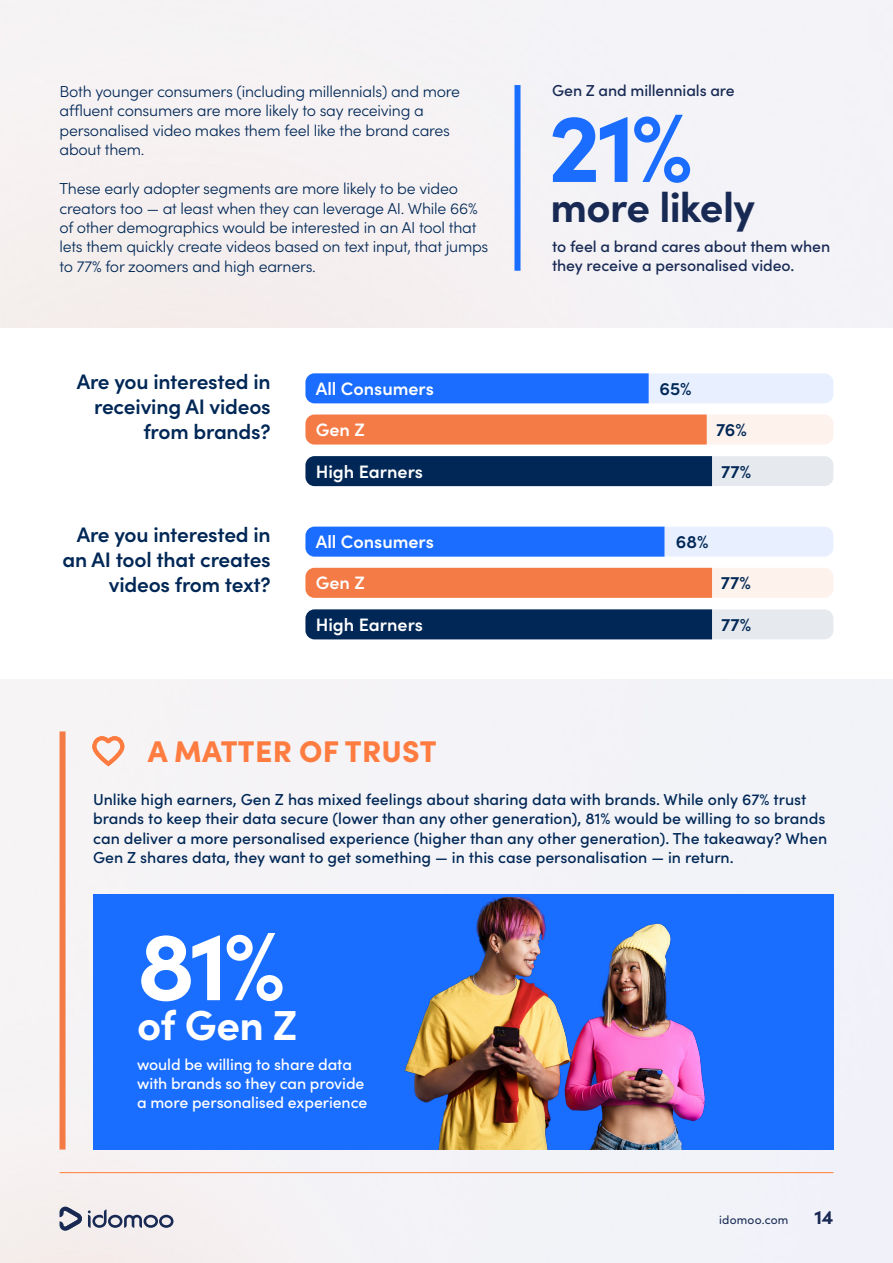
<style>
.page{position:relative;width:893px;height:1263px;background:#fff}
.page>*{position:absolute;margin:0;border:0;box-sizing:border-box;transform-origin:0 0}
.t1{font:700 97.5px "Sofia Pro";color:#fff}
.t2{font:700 97.5px "Sofia Pro";color:#1a6dff}
.t3{font:700 42px "Sofia Pro";letter-spacing:-.015em;color:#182a54}
.t4{font:700 42px "Sofia Pro";color:#fff}
.t5{font:900 30px "Sofia Pro";letter-spacing:.01em;color:#ff7c41}
.t6{font:600 21px/25.2px "Sofia Pro";letter-spacing:-.01em;color:#002756;text-align:right}
.t7{font:700 19.5px "Sofia Pro";color:#172953}
.t8{font:600 18px "Sofia Pro";color:#fff}
.t9{font:600 18px "Sofia Pro";color:#002756}
.t10{font:300 15.9px/19.5px "Sofia Pro";letter-spacing:-.015em;color:#002756}
.t11{font:500 15.9px/19px "Sofia Pro";color:#002756}
.t12{font:500 15.9px/19px "Sofia Pro";letter-spacing:-.01em;color:#182a54}
.t13{font:500 15.9px/19px "Sofia Pro";letter-spacing:-.005em;color:#fff}
.t14{font:12px "Sofia Pro";letter-spacing:.015em;color:#172953}
</style>
<div class="page">
<div style="left:0;top:680px;width:893px;height:583px;background:#f4f3f7"></div>
<svg style="left:92px;top:736px;width:32px;height:30px"></svg>
<div style="left:60px;top:731px;width:6px;height:418px;background:#f47b46"></div>
<div style="left:93px;top:894px;width:740px;height:255px;background:#196dff"></div>
<img style="left:344px;top:897px;width:443px;height:253px">
<div style="left:514px;top:85px;width:6px;height:186px;background:#196dff"></div>
<div style="left:305px;top:373px;width:528px;height:30px;background:#e8f0ff;border-radius:9px"></div>
<div style="left:305px;top:373px;width:344px;height:30px;background:#1a6dff"></div>
<div style="left:305px;top:414px;width:528px;height:30px;background:#fdf2ec;border-radius:9px"></div>
<div style="left:305px;top:414px;width:402px;height:30px;background:#f47b46"></div>
<div style="left:305px;top:456px;width:528px;height:30px;background:#e6e9ee;border-radius:9px"></div>
<div style="left:305px;top:456px;width:407px;height:30px;background:#002756"></div>
<div style="left:305px;top:527px;width:528px;height:30px;background:#e8f0ff;border-radius:9px"></div>
<div style="left:305px;top:527px;width:359px;height:30px;background:#1a6dff"></div>
<div style="left:305px;top:568px;width:528px;height:30px;background:#fdf2ec;border-radius:9px"></div>
<div style="left:305px;top:568px;width:407px;height:30px;background:#f47b46"></div>
<div style="left:305px;top:609px;width:528px;height:30px;background:#e6e9ee;border-radius:9px"></div>
<div style="left:305px;top:609px;width:407px;height:30px;background:#002756"></div>
<svg style="left:60px;top:1206px;width:22px;height:25px"></svg>
<svg style="left:88px;top:1209px;width:86px;height:19px"></svg>
<hr style="left:60px;top:1172px;width:773px;height:1px;background:#ff8136">
<p class="t10" style="left:60px;top:80px;width:402px">Both younger consumers (including millennials) and more affluent consumers are more likely to say receiving a personalised video makes them feel like the brand cares about them.</p>
<p class="t10" style="left:60px;top:178px;width:430px">These early adopter segments are more likely to be video creators too — at least when they can leverage AI. While 66% of other demographics would be interested in an AI tool that lets them quickly create videos based on text input, that jumps to 77% for zoomers and high earners.</p>
<p class="t12" style="left:552px;top:80px;width:184px">Gen Z and millennials are</p>
<h1 class="t2" style="left:548px;top:73px;width:146px">21%</h1>
<h2 class="t3" style="left:551px;top:175px;width:206px">more likely</h2>
<p class="t12" style="left:552px;top:236px;width:280px">to feel a brand cares about them when they receive a personalised video.</p>
<h3 class="t6" style="left:77px;top:367px;width:196px">Are you interested in receiving AI videos from brands?</h3>
<p class="t9" style="left:659px;top:375px;width:34px">65%</p>
<p class="t8" style="left:316px;top:375px;width:120px">All Consumers</p>
<p class="t8" style="left:316px;top:416px;width:51px">Gen Z</p>
<p class="t8" style="left:316px;top:458px;width:109px">High Earners</p>
<p class="t9" style="left:716px;top:416px;width:33px">76%</p>
<p class="t9" style="left:721px;top:458px;width:32px">77%</p>
<h3 class="t6" style="left:63px;top:520px;width:210px">Are you interested in an AI tool that creates videos from text?</h3>
<p class="t9" style="left:676px;top:528px;width:34px">68%</p>
<p class="t8" style="left:316px;top:528px;width:120px">All Consumers</p>
<p class="t8" style="left:316px;top:569px;width:51px">Gen Z</p>
<p class="t8" style="left:316px;top:611px;width:109px">High Earners</p>
<p class="t9" style="left:721px;top:569px;width:32px">77%</p>
<p class="t9" style="left:721px;top:611px;width:32px">77%</p>
<h3 class="t5" style="left:148px;top:728px;width:290px">A MATTER OF TRUST</h3>
<p class="t11" style="left:93px;top:789px;width:736px">Unlike high earners, Gen Z has mixed feelings about sharing data with brands. While only 67% trust brands to keep their data secure (lower than any other generation), 81% would be willing to so brands can deliver a more personalised experience (higher than any other generation). The takeaway? When Gen Z shares data, they want to get something — in this case personalisation — in return.</p>
<h1 class="t1" style="left:137px;top:891px;width:150px">81%</h1>
<h2 class="t4" style="left:137px;top:993px;width:162px">of Gen Z</h2>
<p class="t13" style="left:137px;top:1053px;width:232px">would be willing to share data with brands so they can provide a more personalised experience</p>
<p class="t14" style="left:719px;top:1211px;width:71px">idomoo.com</p>
<p class="t7" style="left:815px;top:1202px;width:20px">14</p>
</div>
